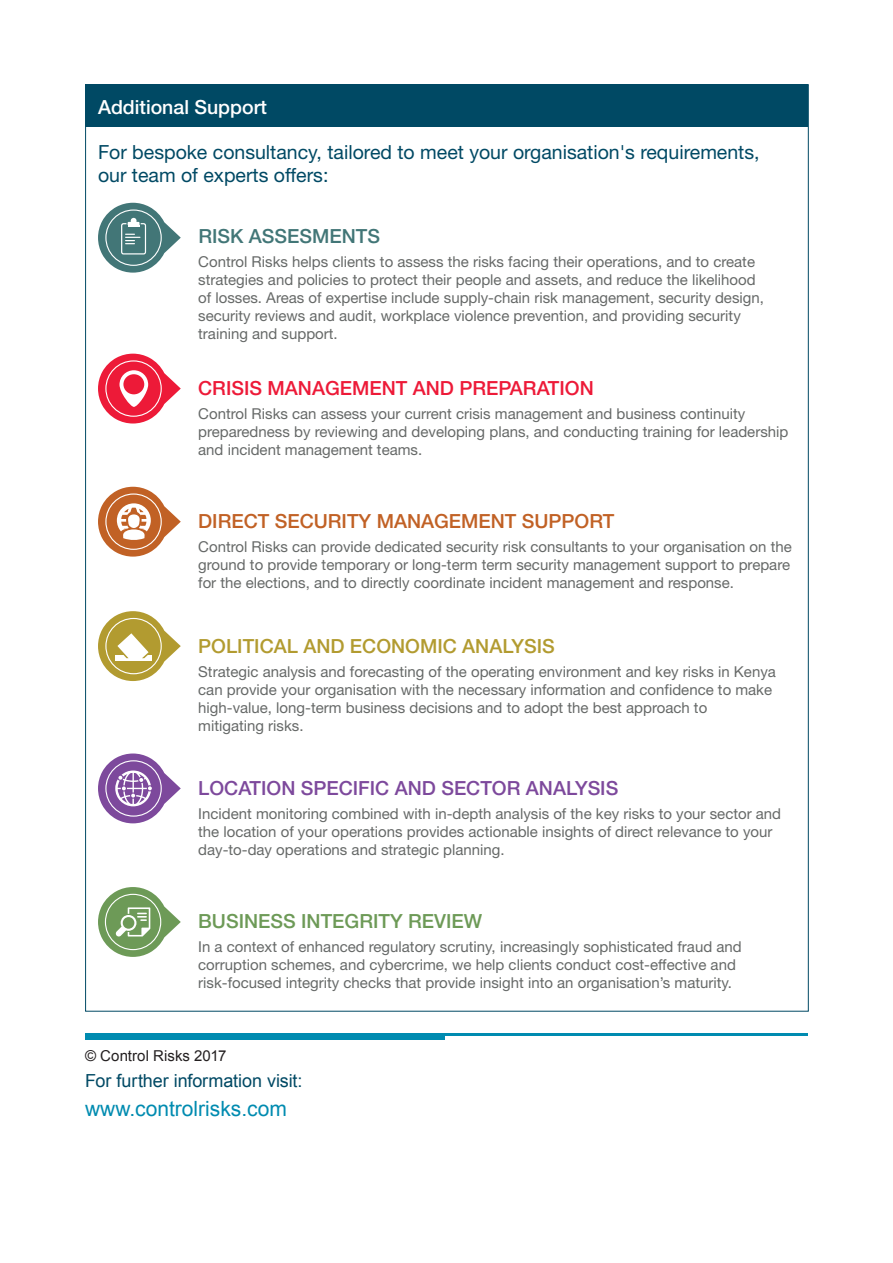
<style>
.page{position:relative;width:893px;height:1263px;background:#fff}
.page>*{position:absolute;margin:0;border:0;box-sizing:border-box;transform-origin:0 0}
.t1{font:21px "Arial";color:#008bb0}
.t2{font:19.5px/22.5px "Helvetica Neue";color:#004964}
.t3{font:500 19.5px "Helvetica Neue";color:#7d499c}
.t4{font:500 19.5px "Helvetica Neue";color:#c16125}
.t5{font:500 19.5px "Helvetica Neue";color:#ed1a38}
.t6{font:500 19.5px "Helvetica Neue";color:#b29b30}
.t7{font:500 19.5px "Helvetica Neue";color:#6d9a57}
.t8{font:500 19.5px "Helvetica Neue";color:#fff}
.t9{font:500 19.5px "Helvetica Neue";color:#427677}
.BODY{font:18px "Arial";letter-spacing:-.005em;color:#004964}
.t10{font:15px/18px "Helvetica Neue";color:#666968}
.BODY-2{font:15px "Arial";letter-spacing:.005em;color:#231f20}
</style>
<div class="page">
<div style="left:85px;top:1035px;width:359px;height:5px;background:#008bb0"></div>
<hr style="left:85px;top:1033px;width:723px;height:2px;background:#008bb0">
<div style="left:86px;top:85px;width:722px;height:42px;background:#004964"></div>
<svg style="left:98px;top:753px;width:83px;height:70px"></svg>
<svg style="left:98px;top:611px;width:83px;height:70px"></svg>
<svg style="left:98px;top:487px;width:83px;height:70px"></svg>
<svg style="left:98px;top:354px;width:83px;height:69px"></svg>
<svg style="left:98px;top:887px;width:83px;height:70px"></svg>
<svg style="left:98px;top:203px;width:83px;height:70px"></svg>
<p class="t8" style="left:98px;top:96px;width:171px">Additional Support</p>
<p class="t2" style="left:98px;top:141px;width:663px">For bespoke consultancy, tailored to meet your organisation's requirements, our team of experts offers:</p>
<p class="t9" style="left:198px;top:225px;width:183px">RISK ASSESMENTS</p>
<p class="t10" style="left:198px;top:253px;width:567px">Control Risks helps clients to assess the risks facing their operations, and to create strategies and policies to protect their people and assets, and reduce the likelihood of losses. Areas of expertise include supply-chain risk management, security design, security reviews and audit, workplace violence prevention, and providing security training and support.</p>
<p class="t5" style="left:198px;top:376px;width:397px">CRISIS MANAGEMENT AND PREPARATION</p>
<p class="t10" style="left:198px;top:404px;width:592px">Control Risks can assess your current crisis management and business continuity preparedness by reviewing and developing plans, and conducting training for leadership and incident management teams.</p>
<p class="t4" style="left:198px;top:510px;width:418px">DIRECT SECURITY MANAGEMENT SUPPORT</p>
<p class="t10" style="left:198px;top:538px;width:595px;text-align:justify">Control Risks can provide dedicated security risk consultants to your organisation on the ground to provide temporary or long-term term security management support to prepare for the elections, and to directly coordinate incident management and response.</p>
<p class="t6" style="left:198px;top:634px;width:358px">POLITICAL AND ECONOMIC ANALYSIS</p>
<p class="t10" style="left:198px;top:662px;width:579px">Strategic analysis and forecasting of the operating environment and key risks in Kenya can provide your organisation with the necessary information and confidence to make high-value, long-term business decisions and to adopt the best approach to mitigating risks.</p>
<p class="t3" style="left:198px;top:776px;width:422px">LOCATION SPECIFIC AND SECTOR ANALYSIS</p>
<p class="t10" style="left:198px;top:804px;width:584px">Incident monitoring combined with in-depth analysis of the key risks to your sector and the location of your operations provides actionable insights of direct relevance to your day-to-day operations and strategic planning.</p>
<p class="t7" style="left:198px;top:909px;width:285px">BUSINESS INTEGRITY REVIEW</p>
<p class="t10" style="left:198px;top:937px;width:545px">In a context of enhanced regulatory scrutiny, increasingly sophisticated fraud and corruption schemes, and cybercrime, we help clients conduct cost-effective and risk-focused integrity checks that provide insight into an organisation’s maturity.</p>
<p class="BODY-2" style="left:85px;top:1046px;width:143px">© Control Risks 2017</p>
<p class="BODY" style="left:85px;top:1069px;width:219px">For further information visit:</p>
<p class="t1" style="left:85px;top:1095px;width:203px">www.controlrisks.com</p>
</div>
